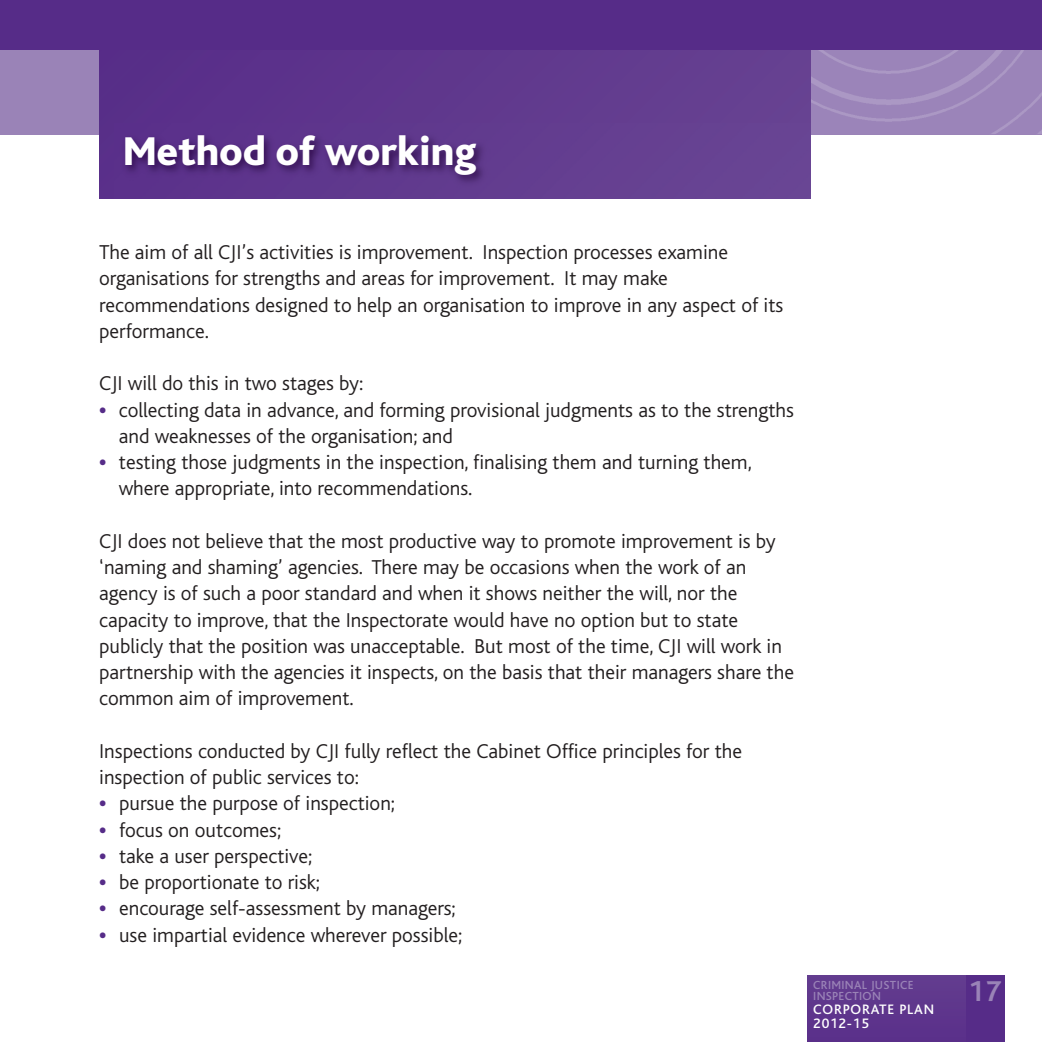
<style>
.page{position:relative;width:1042px;height:1042px;background:#fff}
.page>*{position:absolute;margin:0;border:0;box-sizing:border-box;transform-origin:0 0}
.t1{font:800 42px "Bliss";color:#fff}
.t2{font:700 29.93px "Bliss";color:#9a83b7}
.t3{font:300 21px/26.2px "Bliss";color:#231f20}
.t4{font:500 14.35px/14px "Bliss";letter-spacing:.055em;color:#fff}
.t5{font:500 12.25px/10.5px "Bliss";letter-spacing:.025em;color:#9a83b7}
.s1{font-weight:800;color:#562c88}
</style>
<div class="page">
<div style="left:965px;top:975px;width:39px;height:67px;background:#562c88"></div>
<div style="left:0;top:37px;width:1042px;height:97px;background:#9a83b7"></div>
<img style="left:811px;top:50px;width:231px;height:84px">
<div style="left:807px;top:975px;width:158px;height:67px;background:#5f378c"></div>
<div style="left:99px;top:42px;width:712px;height:156px;background:#5f378d"></div>
<img style="left:114px;top:198px;width:697px;height:1px">
<img style="left:811px;top:134px;width:12px;height:1px">
<svg style="left:811px;top:123px;width:12px;height:11px"></svg>
<img style="left:124px;top:123px;width:687px;height:75px">
<div style="left:0;top:0;width:1042px;height:50px;background:#562c88"></div>
<h1 class="t1" style="left:123px;top:137px;width:355px">Method of working</h1>
<p class="t3" style="left:99px;top:241px;width:686px">The aim of all CJI’s activities is improvement. Inspection processes examine organisations for strengths and areas for improvement. It may make recommendations designed to help an organisation to improve in any aspect of its performance.</p>
<p class="t3" style="left:99px;top:372px;width:266px">CJI will do this in two stages by:</p>
<p class="t3" style="left:119px;top:399px;width:676px;text-indent:-20px"><span class="s1">•</span> collecting data in advance, and forming provisional judgments as to the strengths and weaknesses of the organisation; and</p>
<p class="t3" style="left:119px;top:451px;width:634px;text-indent:-20px"><span class="s1">•</span> testing those judgments in the inspection, finalising them and turning them, where appropriate, into recommendations.</p>
<p class="t3" style="left:99px;top:530px;width:696px">CJI does not believe that the most productive way to promote improvement is by ‘naming and shaming’ agencies. There may be occasions when the work of an agency is of such a poor standard and when it shows neither the will, nor the capacity to improve, that the Inspectorate would have no option but to state publicly that the position was unacceptable. But most of the time, CJI will work in partnership with the agencies it inspects, on the basis that their managers share the common aim of improvement.</p>
<p class="t3" style="left:99px;top:740px;width:644px">Inspections conducted by CJI fully reflect the Cabinet Office principles for the inspection of public services to:</p>
<p class="t3" style="left:99px;top:792px;width:297px"><span class="s1">•</span> pursue the purpose of inspection;</p>
<p class="t3" style="left:99px;top:819px;width:183px"><span class="s1">•</span> focus on outcomes;</p>
<p class="t3" style="left:99px;top:845px;width:215px"><span class="s1">•</span> take a user perspective;</p>
<p class="t3" style="left:99px;top:871px;width:222px"><span class="s1">•</span> be proportionate to risk;</p>
<p class="t3" style="left:99px;top:897px;width:358px"><span class="s1">•</span> encourage self-assessment by managers;</p>
<p class="t3" style="left:99px;top:924px;width:364px"><span class="s1">•</span> use impartial evidence wherever possible;</p>
<p class="t5" style="left:813px;top:981px;width:102px">CRIMINAL JUSTICE<br>INSPECTION</p>
<p class="t4" style="left:813px;top:1004px;width:122px">CORPORATE PLAN<br>2012-15</p>
<h2 class="t2" style="left:968px;top:981px;width:35px">17</h2>
</div>
